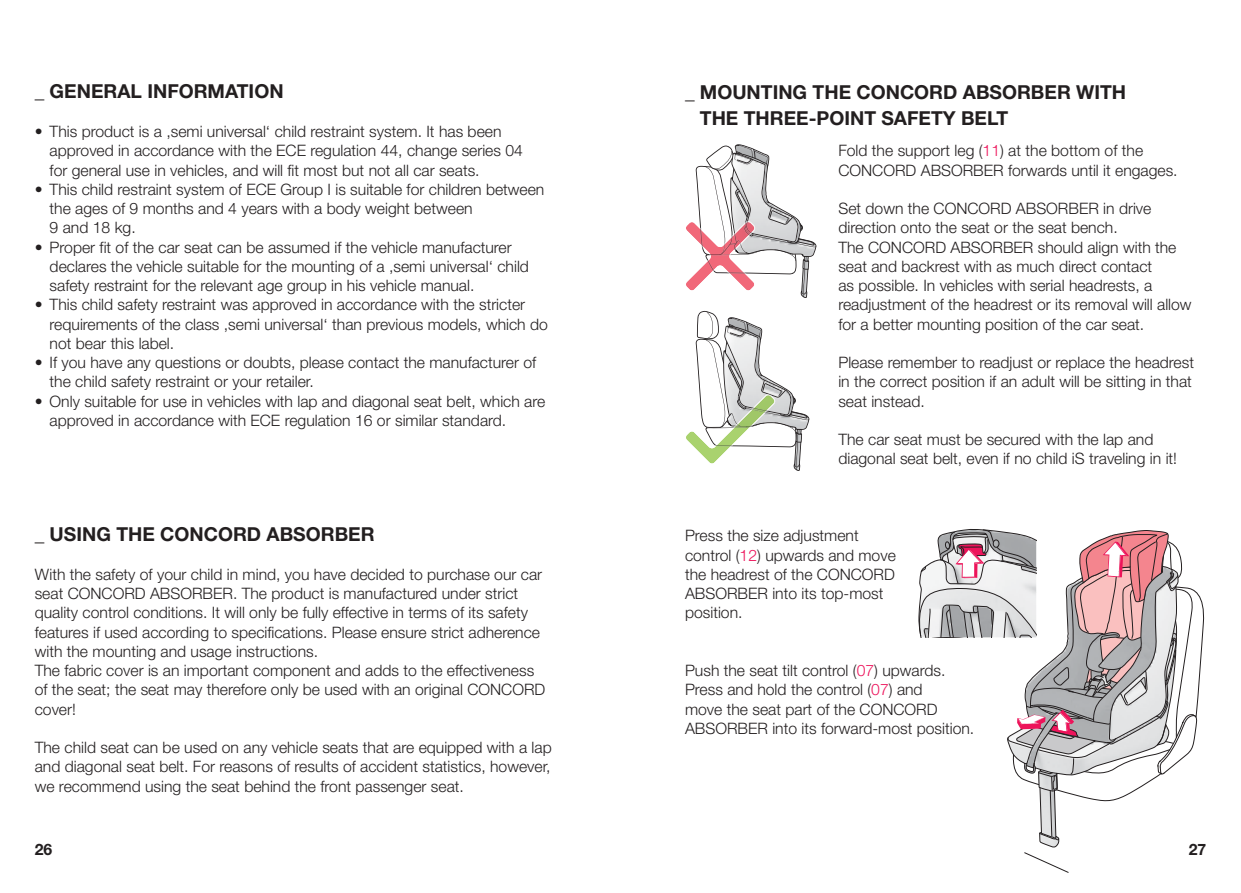
<style>
.page{position:relative;width:1241px;height:893px;background:#fff}
.page>*{position:absolute;margin:0;border:0;box-sizing:border-box;transform-origin:0 0}
.t1{font:700 19.25px/26.2px "Helvetica Neue LT Pro";color:#231f20}
.t2{font:300 15.75px/19.2px "Helvetica Neue LT Pro";color:#231f20}
.t3{font:700 15.75px "Helvetica Neue LT Pro";color:#231f20}
.s1{color:#ed145b}
</style>
<div class="page">
<svg style="left:1024px;top:840px;width:45px;height:33px"></svg>
<svg style="left:918px;top:529px;width:287px;height:311px"></svg>
<svg style="left:686px;top:144px;width:130px;height:154px"></svg>
<svg style="left:686px;top:311px;width:123px;height:160px"></svg>
<p class="t1" style="left:35px;top:78px;width:250px">_ GENERAL INFORMATION</p>
<p class="t2" style="left:50px;top:122px;width:475px;text-indent:-15px">• This product is a ‚semi universal‘ child restraint system. It has been approved in accordance with the ECE regulation 44, change series 04 for general use in vehicles, and will fit most but not all car seats.</p>
<p class="t2" style="left:50px;top:179px;width:496px;text-indent:-15px">• This child restraint system of ECE Group I is suitable for children between the ages of 9 months and 4 years with a body weight between<br>9 and 18 kg.</p>
<p class="t2" style="left:50px;top:237px;width:481px;text-indent:-15px">• Proper fit of the car seat can be assumed if the vehicle manufacturer declares the vehicle suitable for the mounting of a ‚semi universal‘ child safety restraint for the relevant age group in his vehicle manual.</p>
<p class="t2" style="left:50px;top:295px;width:499px;text-indent:-15px">• This child safety restraint was approved in accordance with the stricter requirements of the class ‚semi universal‘ than previous models, which do not bear this label.</p>
<p class="t2" style="left:50px;top:352px;width:488px;text-indent:-15px">• If you have any questions or doubts, please contact the manufacturer of the child safety restraint or your retailer.</p>
<p class="t2" style="left:50px;top:391px;width:497px;text-indent:-15px">• Only suitable for use in vehicles with lap and diagonal seat belt, which are approved in accordance with ECE regulation 16 or similar standard.</p>
<p class="t1" style="left:35px;top:521px;width:341px">_ USING THE CONCORD ABSORBER</p>
<p class="t2" style="left:35px;top:564px;width:512px">With the safety of your child in mind, you have decided to purchase our car seat CONCORD ABSORBER. The product is manufactured under strict quality control conditions. It will only be fully effective in terms of its safety features if used according to specifications. Please ensure strict adherence with the mounting and usage instructions.<br>The fabric cover is an important component and adds to the effectiveness of the seat; the seat may therefore only be used with an original CONCORD cover!</p>
<p class="t2" style="left:35px;top:738px;width:518px;text-align:justify">The child seat can be used on any vehicle seats that are equipped with a lap and diagonal seat belt. For reasons of results of accident statistics, however, we recommend using the seat behind the front passenger seat.</p>
<p class="t1" style="left:699px;top:78px;width:428px;text-indent:-15px">_ MOUNTING THE CONCORD ABSORBER WITH<br>THE THREE-POINT SAFETY BELT</p>
<p class="t2" style="left:838px;top:141px;width:341px">Fold the support leg (<span class="s1">11</span>) at the bottom of the<br>CONCORD ABSORBER forwards until it engages.</p>
<p class="t2" style="left:838px;top:199px;width:355px">Set down the CONCORD ABSORBER in drive direction onto the seat or the seat bench.<br>The CONCORD ABSORBER should align with the seat and backrest with as much direct contact<br>as possible. In vehicles with serial headrests, a readjustment of the headrest or its removal will allow for a better mounting position of the car seat.</p>
<p class="t2" style="left:838px;top:353px;width:357px">Please remember to readjust or replace the headrest in the correct position if an adult will be sitting in that seat instead.</p>
<p class="t2" style="left:838px;top:429px;width:340px">The car seat must be secured with the lap and diagonal seat belt, even if no child iS traveling in it!</p>
<p class="t2" style="left:685px;top:526px;width:212px">Press the size adjustment control (<span class="s1">12</span>) upwards and move the headrest of the CONCORD<br>ABSORBER into its top-most position.</p>
<p class="t2" style="left:685px;top:661px;width:291px">Push the seat tilt control (<span class="s1">07</span>) upwards.<br>Press and hold the control (<span class="s1">07</span>) and<br>move the seat part of the CONCORD ABSORBER into its forward-most position.</p>
<p class="t3" style="left:35px;top:839px;width:19px">26</p>
<p class="t3" style="left:1188px;top:839px;width:19px">27</p>
</div>
